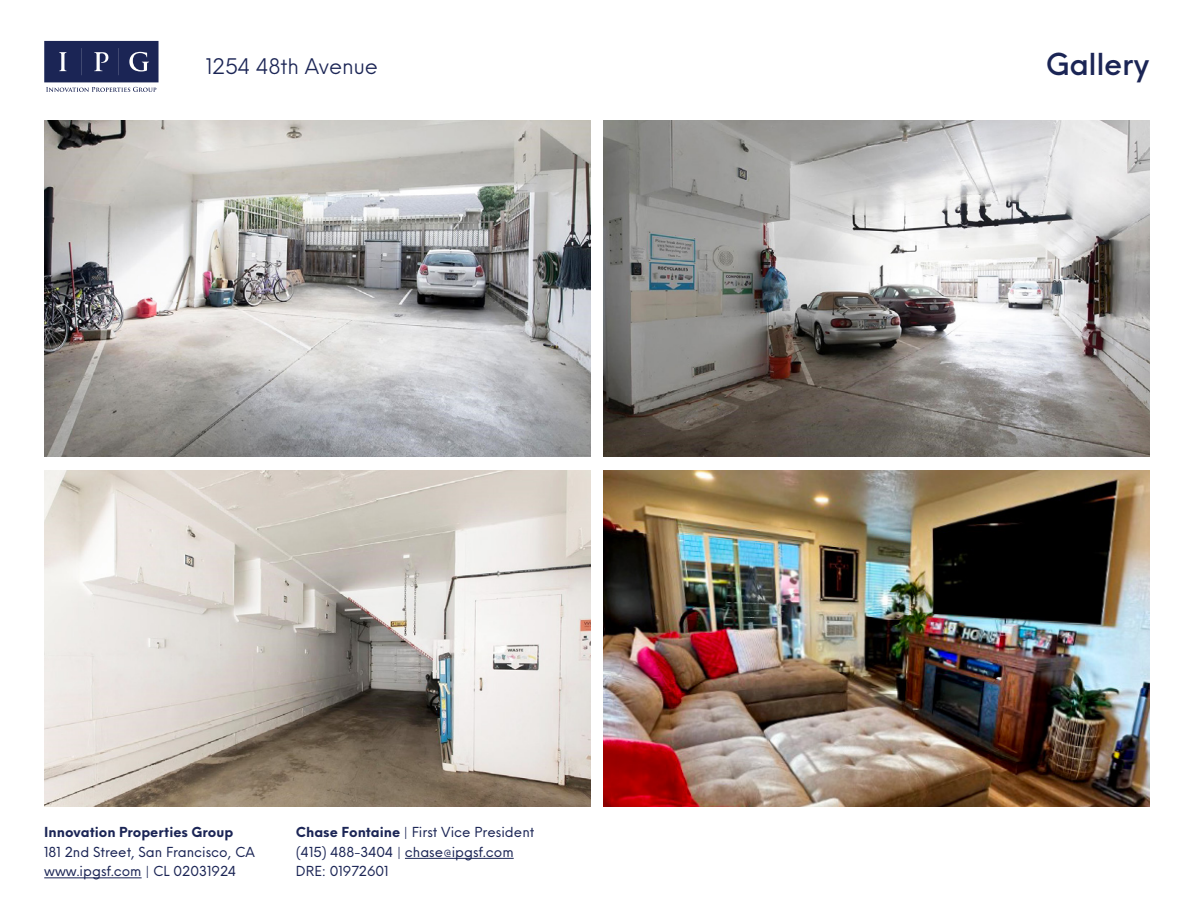
<style>
.page{position:relative;width:1188px;height:918px;background:#fff}
.page>*{position:absolute;margin:0;border:0;box-sizing:border-box;transform-origin:0 0}
.t1{font:500 29.55px "Neue Einstellung";letter-spacing:-.015em;color:#1b2555}
.t2{font:21px "Neue Einstellung";letter-spacing:-.005em;color:#1b2555}
.t3{font:13.5px/19.5px "Neue Einstellung";color:#1b2555}
.t4{font:700 13.5px "Neue Einstellung";color:#1b2555}
.s1{font-weight:700}
</style>
<div class="page">
<img style="left:44px;top:121px;width:546px;height:336px">
<img style="left:604px;top:121px;width:545px;height:336px">
<img style="left:604px;top:470px;width:545px;height:337px">
<img style="left:44px;top:470px;width:546px;height:337px">
<svg style="left:44px;top:41px;width:115px;height:51px;background:#4c547a"></svg>
<hr style="left:405px;top:858px;width:109px;height:1px;background:#1b2555">
<hr style="left:44px;top:878px;width:98px;height:1px;background:#1b2555">
<h2 class="t2" style="left:206px;top:48px;width:174px">1254 48th Avenue</h2>
<p class="t4" style="left:44px;top:820px;width:191px">Innovation Properties Group</p>
<p class="t3" style="left:44px;top:841px;width:212px">181 2nd Street, San Francisco, CA www.ipgsf.com | CL 02031924</p>
<p class="t3" style="left:296px;top:821px;width:240px"><span class="s1">Chase Fontaine</span> | First Vice President (415) 488-3404 | chase@ipgsf.com<br>DRE: 01972601</p>
<h1 class="t1" style="left:1046px;top:37px;width:105px">Gallery</h1>
</div>
